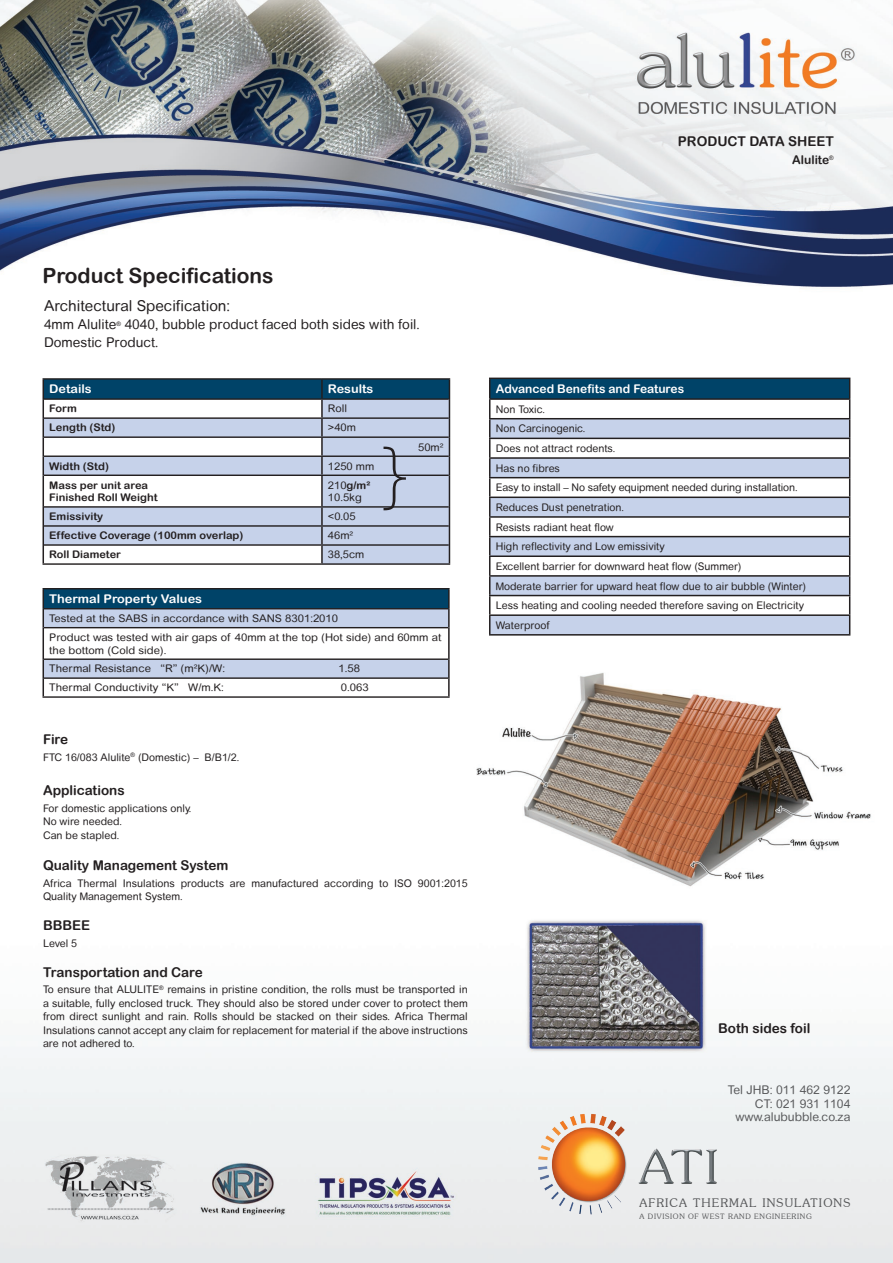
<style>
.page{position:relative;width:893px;height:1263px;background:#fff}
.page>*{position:absolute;margin:0;border:0;box-sizing:border-box;transform-origin:0 0}
.t1{font:100 69px "Swiss 721 BT";color:#231f20}
.t2{font:21px "Arial Rounded MT Bold";color:#231f20}
.t3{font:15px "Arial Rounded MT";color:#231f20}
.heading{font:13.5px "Arial Rounded MT Bold";color:#231f20}
.t4{font:13.5px "Arial Rounded MT";color:#231f20}
.t5{font:12px "Arial Rounded MT";color:#57585a}
.t6{font:12px "Arial Rounded MT Bold";color:#fff}
.t7{font:300 12px "Souvenir IT Cby BT";letter-spacing:.09em;color:#57585a}
.t8{font:12px "Arial Rounded MT Bold";color:#fff;scale:1.06 1}
.t9{font:12px "Arial Rounded MT Bold";color:#fff;scale:1.05 1}
.t10{font:12px "Arial Rounded MT Bold";color:#231f20}
.body_text{font:10.5px/13.5px "Arial Rounded MT";color:#231f20}
.body_text-2{font:10.5px/12.6px "Arial Rounded MT";color:#231f20;scale:1.06 1}
.t11{font:10.5px "Arial Rounded MT Bold";color:#231f20;scale:1.05 1}
.heading-2{font:10.5px "Arial Rounded MT";color:#231f20}
.body_text-3{font:10.5px "Arial Rounded MT";color:#231f20;scale:1.05 1}
.t12{font:10.5px "Arial Rounded MT Bold";color:#231f20;scale:1.04 1}
.body_text-4{font:10.5px "Arial Rounded MT";color:#231f20;scale:1.04 1}
.t13{font:300 7.5px "Souvenir IT Cby BT";letter-spacing:.09em;color:#57585a}
.s1{font-family:"Arial Rounded MT"}
</style>
<div class="page">
<img style="left:0;top:0;width:893px;height:1263px">
<hr style="left:489px;top:378px;width:361px;height:1px;background:#231f20">
<svg style="left:489px;top:379px;width:361px;height:255px"></svg>
<hr style="left:489px;top:634px;width:361px;height:2px;background:#231f20">
<img style="left:523px;top:1102px;width:337px;height:133px">
<svg style="left:44px;top:476px;width:405px;height:87px;fill:#c6d2ea"></svg>
<div style="left:43px;top:545px;width:279px;height:19px;background:#fff"></div>
<hr style="left:43px;top:378px;width:279px;height:2px;background:#231f20">
<hr style="left:322px;top:378px;width:128px;height:2px;background:#231f20">
<hr style="left:44px;top:475px;width:278px;height:1px;background:#231f20">
<hr style="left:322px;top:475px;width:127px;height:1px;background:#231f20">
<hr style="left:44px;top:506px;width:278px;height:2px;background:#231f20">
<hr style="left:322px;top:506px;width:127px;height:2px;background:#231f20">
<hr style="left:44px;top:525px;width:278px;height:2px;background:#231f20">
<hr style="left:322px;top:525px;width:127px;height:2px;background:#231f20">
<hr style="left:44px;top:544px;width:278px;height:2px;background:#231f20">
<hr style="left:322px;top:544px;width:127px;height:2px;background:#231f20">
<hr style="left:43px;top:563px;width:279px;height:2px;background:#231f20">
<hr style="left:322px;top:563px;width:128px;height:2px;background:#231f20">
<svg style="left:43px;top:379px;width:407px;height:96px"></svg>
<hr style="left:43px;top:475px;width:1px;height:32px;background:#231f20">
<hr style="left:321px;top:476px;width:2px;height:30px;background:#231f20">
<hr style="left:449px;top:475px;width:1px;height:32px;background:#231f20">
<svg style="left:43px;top:507px;width:1px;height:56px"></svg>
<svg style="left:321px;top:508px;width:2px;height:55px"></svg>
<svg style="left:449px;top:507px;width:1px;height:56px"></svg>
<hr style="left:43px;top:588px;width:407px;height:1px;background:#231f20">
<hr style="left:43px;top:696px;width:407px;height:2px;background:#231f20">
<svg style="left:43px;top:589px;width:407px;height:107px"></svg>
<p class="heading" style="left:678px;top:133px;width:157px">PRODUCT DATA SHEET</p>
<p class="t10" style="left:792px;top:152px;width:43px">Alulite<sup>®</sup></p>
<p class="t2" style="left:43px;top:263px;width:233px">Product Specifications</p>
<p class="t3" style="left:44px;top:297px;width:188px">Architectural Specification:</p>
<p class="t4" style="left:44px;top:317px;width:377px">4mm Alulite<sup>®</sup> 4040, bubble product faced both sides with foil.</p>
<p class="t4" style="left:44px;top:335px;width:116px">Domestic Product.</p>
<p class="t9" style="left:49px;top:382px;width:42px">Details</p>
<p class="t9" style="left:328px;top:382px;width:45px">Results</p>
<p class="t11" style="left:49px;top:402px;width:28px">Form</p>
<p class="body_text-3" style="left:328px;top:403px;width:20px">Roll</p>
<p class="t11" style="left:49px;top:421px;width:65px">Length (Std)</p>
<p class="body_text-3" style="left:328px;top:422px;width:28px">&gt;40m</p>
<p class="t11" style="left:49px;top:460px;width:58px">Width (Std)</p>
<p class="body_text-3" style="left:328px;top:460px;width:46px">1250 mm</p>
<p class="t11" style="left:49px;top:479px;width:96px">Mass per unit area</p>
<p class="t11" style="left:49px;top:491px;width:105px">Finished Roll Weight</p>
<p class="t11" style="left:328px;top:479px;width:42px"><span class="s1">210</span>g/m²</p>
<p class="body_text-3" style="left:328px;top:491px;width:34px">10.5kg</p>
<p class="t1" style="left:377px;top:430px;width:36px">}</p>
<p class="body_text-3" style="left:418px;top:441px;width:26px">50m²</p>
<p class="t11" style="left:49px;top:510px;width:53px">Emissivity</p>
<p class="body_text-3" style="left:328px;top:510px;width:28px">&lt;0.05</p>
<p class="t11" style="left:49px;top:529px;width:186px">Effective Coverage (100mm overlap)</p>
<p class="body_text-3" style="left:328px;top:529px;width:26px">46m²</p>
<p class="t12" style="left:49px;top:548px;width:70px">Roll Diameter</p>
<p class="body_text-4" style="left:328px;top:548px;width:36px">38,5cm</p>
<p class="t8" style="left:49px;top:592px;width:146px">Thermal Property Values</p>
<p class="body_text-2" style="left:49px;top:612px;width:274px">Tested at the SABS in accordance with SANS 8301:2010</p>
<p class="body_text-2" style="left:49px;top:631px;width:372px">Product was tested with air gaps of 40mm at the top (Hot side) and 60mm at the bottom (Cold side).</p>
<p class="body_text-2" style="left:49px;top:662px;width:167px">Thermal Resistance “R” (m²K)/W:</p>
<p class="body_text-2" style="left:338px;top:662px;width:22px">1.58</p>
<p class="body_text-2" style="left:49px;top:681px;width:166px">Thermal Conductivity “K” W/m.K:</p>
<p class="body_text-2" style="left:341px;top:681px;width:28px">0.063</p>
<p class="heading" style="left:43px;top:732px;width:27px">Fire</p>
<p class="heading-2" style="left:43px;top:751px;width:198px">FTC 16/083 Alulite<sup>®</sup> (Domestic) – B/B1/2.</p>
<p class="heading" style="left:43px;top:782px;width:83px">Applications</p>
<p class="body_text" style="left:43px;top:801px;width:150px">For domestic applications only.</p>
<p class="body_text" style="left:43px;top:815px;width:81px">No wire needed.</p>
<p class="body_text" style="left:43px;top:828px;width:78px">Can be stapled.</p>
<p class="heading" style="left:43px;top:857px;width:187px">Quality Management System</p>
<p class="body_text" style="left:43px;top:876px;width:426px">Africa Thermal Insulations products are manufactured according to ISO 9001:2015<br>Quality Management System.</p>
<p class="heading" style="left:43px;top:917px;width:49px">BBBEE</p>
<p class="body_text" style="left:43px;top:936px;width:36px">Level 5</p>
<p class="heading" style="left:43px;top:964px;width:161px">Transportation and Care</p>
<p class="body_text" style="left:43px;top:983px;width:426px;text-align:justify">To ensure that ALULITE<sup>®</sup> remains in pristine condition, the rolls must be transported in a suitable, fully enclosed truck. They should also be stored under cover to protect them from direct sunlight and rain. Rolls should be stacked on their sides. Africa Thermal Insulations cannot accept any claim for replacement for material if the above instructions are not adhered to.</p>
<p class="t6" style="left:496px;top:382px;width:190px">Advanced Benefits and Features</p>
<p class="body_text" style="left:496px;top:402px;width:51px">Non Toxic.</p>
<p class="body_text" style="left:496px;top:422px;width:91px">Non Carcinogenic.</p>
<p class="body_text" style="left:496px;top:441px;width:121px">Does not attract rodents.</p>
<p class="body_text" style="left:496px;top:461px;width:66px">Has no fibres</p>
<p class="body_text" style="left:496px;top:481px;width:303px">Easy to install – No safety equipment needed during installation.</p>
<p class="body_text" style="left:496px;top:500px;width:130px">Reduces Dust penetration.</p>
<p class="body_text" style="left:496px;top:520px;width:120px">Resists radiant heat flow</p>
<p class="body_text" style="left:496px;top:540px;width:171px">High reflectivity and Low emissivity</p>
<p class="body_text" style="left:496px;top:559px;width:247px">Excellent barrier for downward heat flow (Summer)</p>
<p class="body_text" style="left:496px;top:579px;width:312px">Moderate barrier for upward heat flow due to air bubble (Winter)</p>
<p class="body_text" style="left:496px;top:599px;width:310px">Less heating and cooling needed therefore saving on Electricity</p>
<p class="body_text" style="left:496px;top:618px;width:55px">Waterproof</p>
<p class="heading" style="left:718px;top:1020px;width:94px">Both sides foil</p>
<p class="t5" style="left:728px;top:1083px;width:124px">Tel JHB: 011 462 9122</p>
<p class="t5" style="left:755px;top:1097px;width:97px">CT: 021 931 1104</p>
<p class="t5" style="left:736px;top:1110px;width:116px">www.alububble.co.za</p>
<p class="t7" style="left:639px;top:1195px;width:212px">AFRICA THERMAL INSULATIONS</p>
<p class="t13" style="left:639px;top:1212px;width:174px">A DIVISION OF WEST RAND ENGINEERING</p>
</div>
